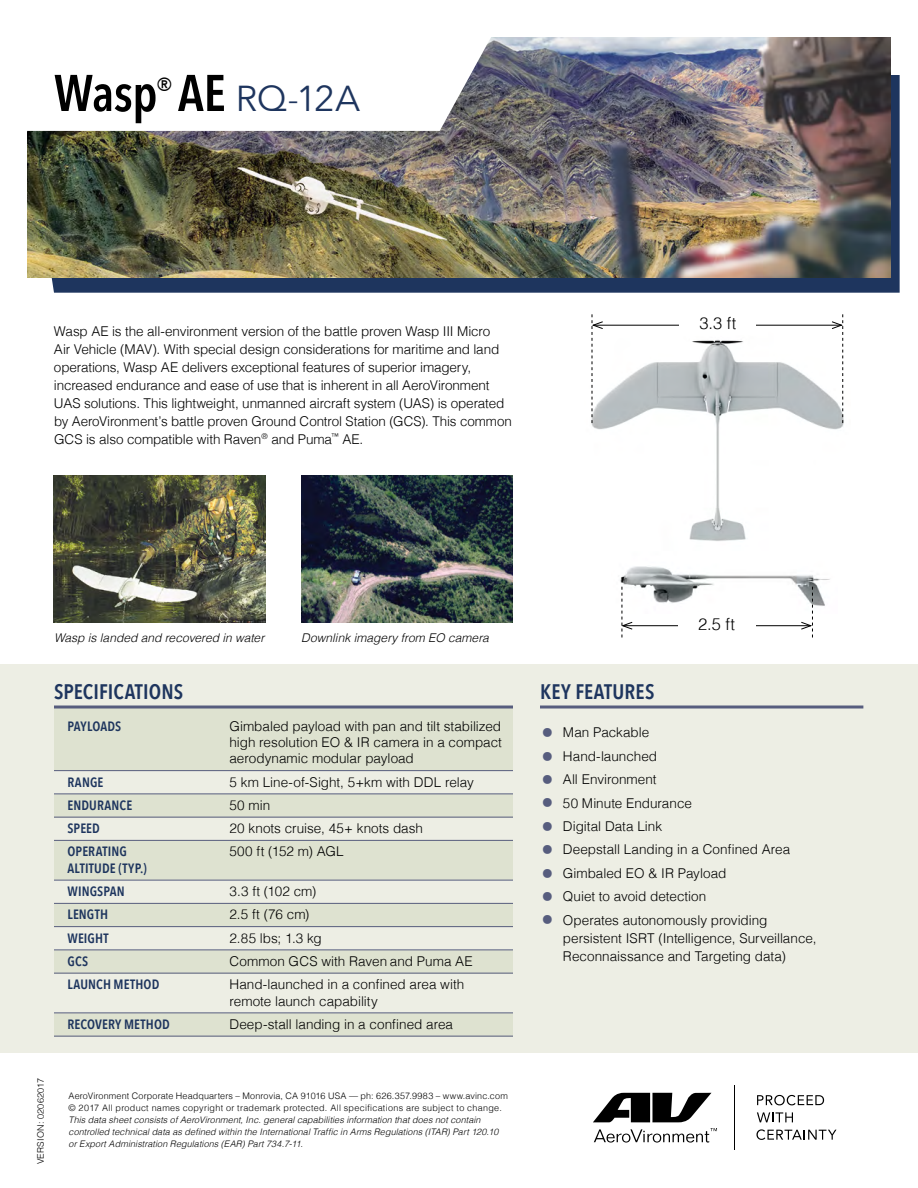
<style>
.page{position:relative;width:918px;height:1188px;background:#fff}
.page>*{position:absolute;margin:0;border:0;box-sizing:border-box;transform-origin:0 0}
.t1{font:600 51px "Avenir Next Condensed";color:#000}
.t2{font:600 21px "Avenir Next Condensed";letter-spacing:.005em;color:#1e355e}
.t3{font:300 16.5px "Helvetica";color:#000}
.t4{font:300 13.5px/18px "Helvetica";letter-spacing:-.005em;color:#000}
.t5{font:600 13.5px/23.2px "Avenir Next Condensed";letter-spacing:.01em;color:#1e355e}
.t6{font:300 13.5px "Helvetica";letter-spacing:.015em;color:#000}
.t7{font:italic 300 12px "Helvetica";letter-spacing:.005em;color:#000}
.t8{font:italic 300 9px/12px "Helvetica";letter-spacing:.01em;color:#000}
.t9{font:300 9px/12px "Helvetica";letter-spacing:.03em;color:#000}
.s1{font-family:"Avenir Next";font-weight:400;font-size:36px;color:#1e355e}
.s2{font-weight:400;font-size:40.5px;color:#575d7e}
</style>
<div class="page">
<div style="left:0;top:664px;width:918px;height:389px;background:#edeee4"></div>
<div style="left:54px;top:708px;width:459px;height:63px;background:#dee2d0"></div>
<div style="left:54px;top:794px;width:459px;height:24px;background:#dee2d0"></div>
<div style="left:54px;top:841px;width:459px;height:39px;background:#dee2d0"></div>
<div style="left:54px;top:1013px;width:459px;height:23px;background:#dee2d0"></div>
<div style="left:54px;top:903px;width:459px;height:23px;background:#dee2d0"></div>
<div style="left:54px;top:950px;width:459px;height:23px;background:#dee2d0"></div>
<hr style="left:54px;top:706px;width:459px;height:3px;background:#575d7e">
<hr style="left:540px;top:706px;width:323px;height:3px;background:#575d7e">
<hr style="left:54px;top:770px;width:459px;height:1px;background:#575d7e">
<hr style="left:54px;top:794px;width:459px;height:1px;background:#575d7e">
<hr style="left:54px;top:817px;width:459px;height:1px;background:#575d7e">
<hr style="left:54px;top:840px;width:459px;height:1px;background:#575d7e">
<hr style="left:54px;top:880px;width:459px;height:1px;background:#575d7e">
<hr style="left:54px;top:903px;width:459px;height:1px;background:#575d7e">
<hr style="left:54px;top:926px;width:459px;height:1px;background:#575d7e">
<hr style="left:54px;top:950px;width:459px;height:1px;background:#575d7e">
<hr style="left:54px;top:973px;width:459px;height:1px;background:#575d7e">
<hr style="left:54px;top:1012px;width:459px;height:1px;background:#575d7e">
<hr style="left:54px;top:1036px;width:459px;height:1px;background:#575d7e">
<img style="left:301px;top:475px;width:212px;height:147px">
<img style="left:54px;top:475px;width:212px;height:147px">
<div style="left:51px;top:75px;width:849px;height:218px;background:#1e355e"></div>
<img style="left:27px;top:38px;width:864px;height:240px">
<svg style="left:27px;top:37px;width:473px;height:94px"></svg>
<img style="left:620px;top:566px;width:210px;height:40px">
<img style="left:591px;top:324px;width:253px;height:217px">
<hr style="left:593px;top:325px;width:248px;height:1px;background:#000">
<svg style="left:591px;top:314px;width:13px;height:109px"></svg>
<svg style="left:831px;top:314px;width:13px;height:109px"></svg>
<hr style="left:623px;top:625px;width:188px;height:1px;background:#000">
<svg style="left:620px;top:587px;width:13px;height:50px"></svg>
<svg style="left:800px;top:587px;width:13px;height:50px"></svg>
<div style="left:680px;top:312px;width:76px;height:23px;background:#fff"></div>
<div style="left:678px;top:613px;width:77px;height:23px;background:#fff"></div>
<svg style="left:593px;top:1093px;width:118px;height:29px"></svg>
<svg style="left:757px;top:1095px;width:67px;height:10px"></svg>
<svg style="left:757px;top:1112px;width:36px;height:10px"></svg>
<svg style="left:756px;top:1129px;width:80px;height:11px"></svg>
<svg style="left:594px;top:1128px;width:123px;height:15px"></svg>
<hr style="left:735px;top:1085px;width:1px;height:65px;background:#000">
<h1 class="t1" style="left:54px;top:49px;width:308px">WASP<sup>®</sup> AE <span class="s1">RQ-12A</span></h1>
<p class="t4" style="left:54px;top:321px;width:459px">Wasp AE is the all-environment version of the battle proven Wasp III Micro<br>Air Vehicle (MAV). With special design considerations for maritime and land operations, Wasp AE delivers exceptional features of superior imagery, increased endurance and ease of use that is inherent in all AeroVironment UAS solutions. This lightweight, unmanned aircraft system (UAS) is operated by AeroVironment’s battle proven Ground Control Station (GCS). This common GCS is also compatible with Raven<sup>®</sup> and Puma<sup>™</sup> AE.</p>
<p class="t3" style="left:699px;top:309px;width:39px">3.3 ft</p>
<p class="t7" style="left:54px;top:628px;width:212px">Wasp is landed and recovered in water</p>
<p class="t7" style="left:301px;top:628px;width:189px">Downlink imagery from EO camera</p>
<p class="t3" style="left:698px;top:610px;width:38px">2.5 ft</p>
<h2 class="t2" style="left:54px;top:673px;width:129px">SPECIFICATIONS</h2>
<h2 class="t2" style="left:540px;top:673px;width:114px">KEY FEATURES</h2>
<p class="t4" style="left:540px;top:723px;width:111px"><span class="s2">•</span> Man Packable</p>
<p class="t4" style="left:540px;top:746px;width:119px"><span class="s2">•</span> Hand-launched</p>
<p class="t4" style="left:540px;top:769px;width:118px"><span class="s2">•</span> All Environment</p>
<p class="t4" style="left:540px;top:793px;width:154px"><span class="s2">•</span> 50 Minute Endurance</p>
<p class="t4" style="left:540px;top:816px;width:124px"><span class="s2">•</span> Digital Data Link</p>
<p class="t4" style="left:540px;top:840px;width:252px"><span class="s2">•</span> Deepstall Landing in a Confined Area</p>
<p class="t4" style="left:540px;top:863px;width:188px"><span class="s2">•</span> Gimbaled EO &amp; IR Payload</p>
<p class="t4" style="left:540px;top:886px;width:168px"><span class="s2">•</span> Quiet to avoid detection</p>
<p class="t4" style="left:563px;top:910px;width:255px;text-indent:-23px"><span class="s2">•</span> Operates autonomously providing persistent ISRT (Intelligence, Surveillance,<br>Reconnaissance and Targeting data)</p>
<p class="t5" style="left:68px;top:714px;width:54px">PAYLOADS</p>
<p class="t4" style="left:230px;top:717px;width:274px;line-height:16.5px;text-align:justify">Gimbaled payload with pan and tilt stabilized high resolution EO &amp; IR camera in a compact aerodynamic modular payload</p>
<p class="t5" style="left:68px;top:770px;width:37px">RANGE</p>
<p class="t4" style="left:230px;top:772px;width:246px">5 km Line-of-Sight, 5+km with DDL relay</p>
<p class="t5" style="left:68px;top:793px;width:66px">ENDURANCE</p>
<p class="t4" style="left:230px;top:795px;width:42px">50 min</p>
<p class="t5" style="left:68px;top:817px;width:34px">SPEED</p>
<p class="t4" style="left:230px;top:818px;width:195px">20 knots cruise, 45+ knots dash</p>
<p class="t5" style="left:68px;top:840px;width:61px">OPERATING</p>
<p class="t6" style="left:230px;top:840px;width:116px">500 ft (152 m) AGL</p>
<p class="t5" style="left:68px;top:856px;width:81px">ALTITUDE (TYP.)<br>WINGSPAN</p>
<p class="t4" style="left:230px;top:881px;width:88px">3.3 ft (102 cm)</p>
<p class="t5" style="left:68px;top:903px;width:42px">LENGTH</p>
<p class="t4" style="left:229px;top:905px;width:81px">2.5 ft (76 cm)</p>
<p class="t5" style="left:67px;top:926px;width:43px">WEIGHT</p>
<p class="t4" style="left:229px;top:928px;width:94px">2.85 lbs; 1.3 kg</p>
<p class="t5" style="left:67px;top:949px;width:22px">GC S</p>
<p class="t4" style="left:229px;top:951px;width:245px">Common GCS with Raven and Puma AE</p>
<p class="t5" style="left:67px;top:973px;width:93px">LAUNCH METHOD</p>
<p class="t4" style="left:229px;top:975px;width:236px;line-height:16.5px">Hand-launched in a confined area with remote launch capability</p>
<p class="t5" style="left:67px;top:1012px;width:104px">RECOVERY METHOD</p>
<p class="t4" style="left:229px;top:1014px;width:225px">Deep-stall landing in a confined area</p>
<p class="t9" style="left:34px;top:1164px;width:88px;rotate:-90deg">Version: 02062017</p>
<p class="t9" style="left:69px;top:1089px;width:441px">AeroVironment Corporate Headquarters – Monrovia, CA 91016 USA — ph: 626.357.9983 – www.avinc.com © 2017 All product names copyright or trademark protected. All specifications are subject to change.</p>
<p class="t8" style="left:69px;top:1113px;width:431px">This data sheet consists of AeroVironment, Inc. general capabilities information that does not contain controlled technical data as defined within the International Traffic in Arms Regulations (ITAR) Part 120.10 or Export Administration Regulations (EAR) Part 734.7-11.</p>
</div>
